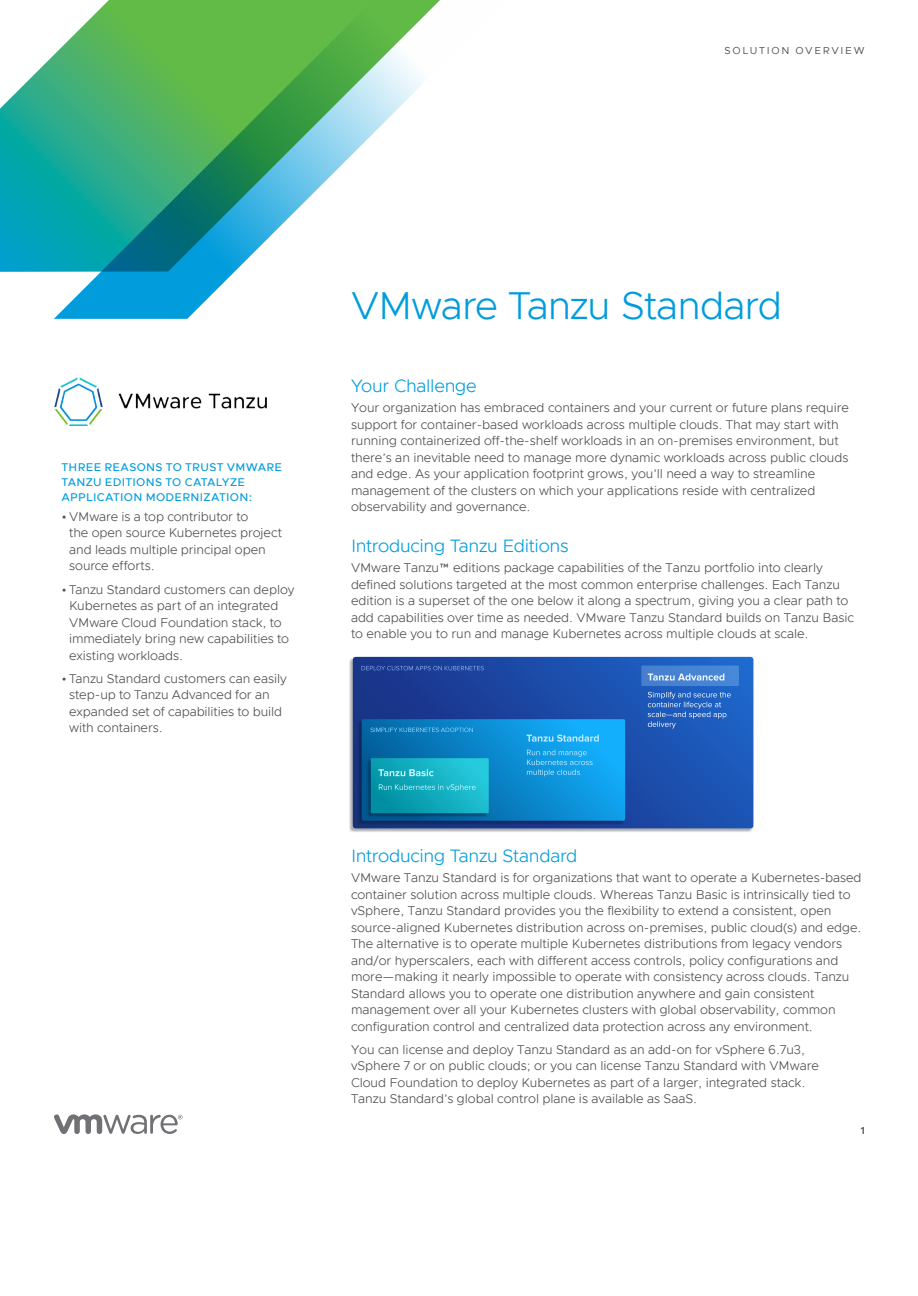
<style>
.page{position:relative;width:918px;height:1296px;background:#fff}
.page>*{position:absolute;margin:0;border:0;box-sizing:border-box;transform-origin:0 0}
.t1{font:300 39px "Metropolis";letter-spacing:-.025em;color:#009cdc}
.t2{font:300 18px "Metropolis";letter-spacing:-.02em;color:#009cdc}
.t3{font:300 12.75px/16.5px "Metropolis";letter-spacing:-.005em;color:#4d4d4f}
.t4{font:500 11.25px/15px "Metropolis";letter-spacing:.03em;color:#009cdc}
.t5{font:10.2px "Metropolis";letter-spacing:.165em;color:#4d4d4f}
.t6{font:600 10.2px "Metropolis";color:#4d4d4f}
</style>
<div class="page">
<svg style="left:54px;top:1114px;width:129px;height:20px"></svg>
<svg style="left:0;top:55px;width:54px;height:217px;background:#2ab1b3"></svg>
<svg style="left:54px;top:0;width:386px;height:319px"></svg>
<img style="left:54px;top:378px;width:213px;height:48px">
<img style="left:349px;top:656px;width:405px;height:176px">
<svg style="left:353px;top:657px;width:400px;height:171px;background:#1b4aa5"></svg>
<svg style="left:362px;top:666px;width:122px;height:4px"></svg>
<svg style="left:362px;top:719px;width:263px;height:102px;background:#1294cc"></svg>
<svg style="left:648px;top:692px;width:83px;height:36px;background:#386fc5"></svg>
<svg style="left:641px;top:666px;width:98px;height:20px;background:#5990d7"></svg>
<p class="t5" style="left:724px;top:44px;width:142px">SOLUTION OVERVIEW</p>
<p class="t4" style="left:62px;top:460px;width:222px">THREE REASONS TO TRUST VMWARE<br>TANZU EDITIONS TO CATALYZE<br>APPLICATION MODERNIZATION:</p>
<p class="t3" style="left:69px;top:508px;width:215px;text-indent:-8px">• VMware is a top contributor to<br>the open source Kubernetes project and leads multiple principal open source efforts.</p>
<p class="t3" style="left:69px;top:581px;width:227px;text-indent:-8px">• Tanzu Standard customers can deploy Kubernetes as part of an integrated VMware Cloud Foundation stack, to immediately bring new capabilities to existing workloads.</p>
<p class="t3" style="left:69px;top:670px;width:219px;text-indent:-8px">• Tanzu Standard customers can easily step-up to Tanzu Advanced for an expanded set of capabilities to build with containers.</p>
<h1 class="t1" style="left:351px;top:281px;width:433px">VMware Tanzu Standard</h1>
<h2 class="t2" style="left:351px;top:375px;width:127px">Your Challenge</h2>
<p class="t3" style="left:351px;top:400px;width:500px">Your organization has embraced containers and your current or future plans require support for container-based workloads across multiple clouds. That may start with running containerized off-the-shelf workloads in an on-premises environment, but there’s an inevitable need to manage more dynamic workloads across public clouds and edge. As your application footprint grows, you’ll need a way to streamline management of the clusters on which your applications reside with centralized observability and governance.</p>
<h2 class="t2" style="left:351px;top:535px;width:219px">Introducing Tanzu Editions</h2>
<p class="t3" style="left:351px;top:560px;width:505px">VMware Tanzu™ editions package capabilities of the Tanzu portfolio into clearly defined solutions targeted at the most common enterprise challenges. Each Tanzu edition is a superset of the one below it along a spectrum, giving you a clear path to add capabilities over time as needed. VMware Tanzu Standard builds on Tanzu Basic to enable you to run and manage Kubernetes across multiple clouds at scale.</p>
<h2 class="t2" style="left:351px;top:845px;width:228px">Introducing Tanzu Standard</h2>
<p class="t3" style="left:351px;top:870px;width:512px">VMware Tanzu Standard is for organizations that want to operate a Kubernetes-based container solution across multiple clouds. Whereas Tanzu Basic is intrinsically tied to vSphere, Tanzu Standard provides you the flexibility to extend a consistent, open source-aligned Kubernetes distribution across on-premises, public cloud(s) and edge.<br>The alternative is to operate multiple Kubernetes distributions from legacy vendors and/or hyperscalers, each with different access controls, policy configurations and more—making it nearly impossible to operate with consistency across clouds. Tanzu Standard allows you to operate one distribution anywhere and gain consistent management over all your Kubernetes clusters with global observability, common configuration control and centralized data protection across any environment.</p>
<p class="t3" style="left:351px;top:1041px;width:470px">You can license and deploy Tanzu Standard as an add-on for vSphere 6.7u3, vSphere 7 or on public clouds; or you can license Tanzu Standard with VMware Cloud Foundation to deploy Kubernetes as part of a larger, integrated stack.<br>Tanzu Standard’s global control plane is available as SaaS.</p>
<p class="t6" style="left:861px;top:1124px;width:6px">1</p>
</div>
